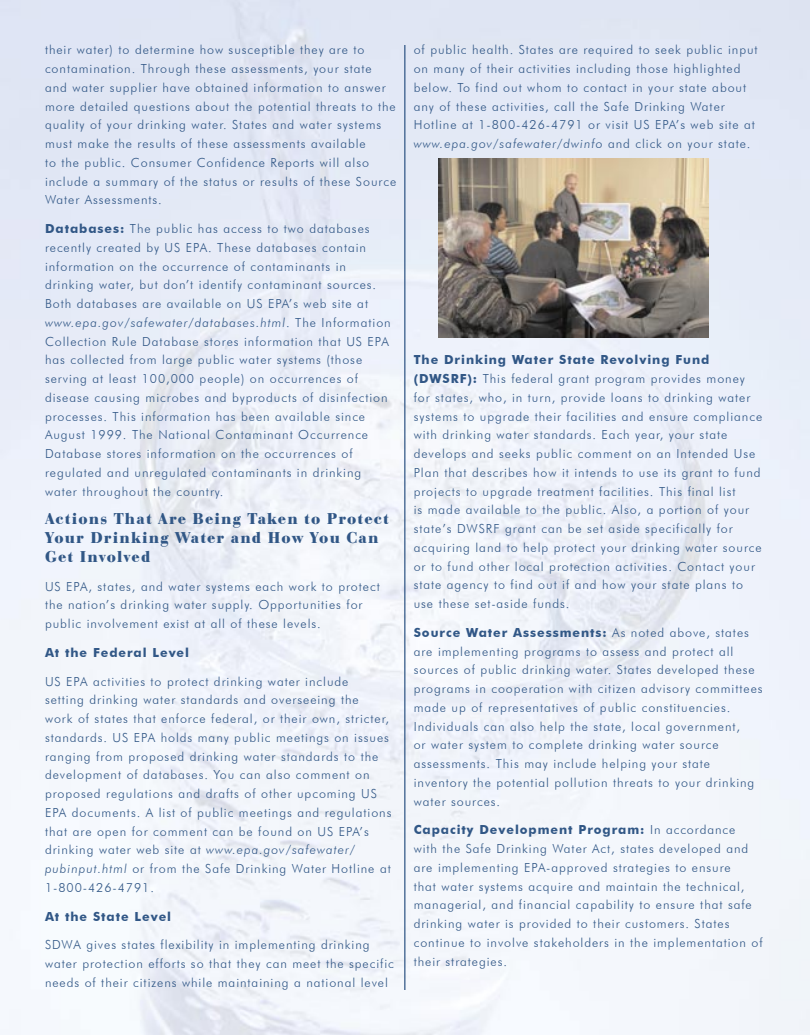
<style>
.page{position:relative;width:810px;height:1035px;background:#fff}
.page>*{position:absolute;margin:0;border:0;box-sizing:border-box;transform-origin:0 0}
.t1{font:700 16.25px/18.8px "Euro Bod T";letter-spacing:.075em;color:#315786}
.t2{font:300 12.5px/18.8px "Futura BT";letter-spacing:.075em;color:#315786}
.t3{font:700 12.5px "Futura BT";letter-spacing:.075em;color:#315786}
.s1{font-weight:700}
.s2{font-style:italic}
</style>
<div class="page">
<img style="left:0;top:0;width:810px;height:1035px">
<img style="left:439px;top:159px;width:270px;height:179px">
<hr style="left:404px;top:45px;width:1px;height:945px;background:#315786">
<p class="t2" style="left:45px;top:41px;width:353px">their water) to determine how susceptible they are to contamination. Through these assessments, your state and water supplier have obtained information to answer more detailed questions about the potential threats to the quality of your drinking water. States and water systems must make the results of these assessments available<br>to the public. Consumer Confidence Reports will also include a summary of the status or results of these Source Water Assessments.</p>
<p class="t2" style="left:45px;top:219px;width:347px"><span class="s1">Databases:</span> The public has access to two databases recently created by US EPA. These databases contain information on the occurrence of contaminants in drinking water, but don’t identify contaminant sources.<br>Both databases are available on US EPA’s web site at <span class="s2">www.epa.gov/safewater/databases.html</span>. The Information Collection Rule Database stores information that US EPA has collected from large public water systems (those serving at least 100,000 people) on occurrences of disease causing microbes and byproducts of disinfection processes. This information has been available since August 1999. The National Contaminant Occurrence Database stores information on the occurrences of regulated and unregulated contaminants in drinking water throughout the country.</p>
<p class="t1" style="left:45px;top:510px;width:345px">Actions That Are Being Taken to Protect<br>Your Drinking Water and How You Can<br>Get Involved</p>
<p class="t2" style="left:45px;top:577px;width:336px">US EPA, states, and water systems each work to protect the nation’s drinking water supply. Opportunities for public involvement exist at all of these levels.</p>
<p class="t3" style="left:45px;top:645px;width:146px">At the Federal Level</p>
<p class="t2" style="left:45px;top:672px;width:348px">US EPA activities to protect drinking water include<br>setting drinking water standards and overseeing the<br>work of states that enforce federal, or their own, stricter, standards. US EPA holds many public meetings on issues ranging from proposed drinking water standards to the development of databases. You can also comment on proposed regulations and drafts of other upcoming US EPA documents. A list of public meetings and regulations that are open for comment can be found on US EPA’s drinking water web site at <span class="s2">www.epa.gov/safewater/ pubinput.html</span> or from the Safe Drinking Water Hotline at 1-800-426-4791.</p>
<p class="t3" style="left:45px;top:909px;width:128px">At the State Level</p>
<p class="t2" style="left:45px;top:936px;width:350px">SDWA gives states flexibility in implementing drinking water protection efforts so that they can meet the specific needs of their citizens while maintaining a national level</p>
<p class="t2" style="left:414px;top:41px;width:345px">of public health. States are required to seek public input on many of their activities including those highlighted below. To find out whom to contact in your state about any of these activities, call the Safe Drinking Water Hotline at 1-800-426-4791 or visit US EPA’s web site at <span class="s2">www.epa.gov/safewater/dwinfo</span> and click on your state.</p>
<p class="t2" style="left:414px;top:351px;width:350px"><span class="s1">The Drinking Water State Revolving Fund (DWSRF):</span> This federal grant program provides money for states, who, in turn, provide loans to drinking water systems to upgrade their facilities and ensure compliance with drinking water standards. Each year, your state develops and seeks public comment on an Intended Use Plan that describes how it intends to use its grant to fund projects to upgrade treatment facilities. This final list<br>is made available to the public. Also, a portion of your state’s DWSRF grant can be set aside specifically for acquiring land to help protect your drinking water source or to fund other local protection activities. Contact your state agency to find out if and how your state plans to use these set-aside funds.</p>
<p class="t2" style="left:414px;top:623px;width:350px"><span class="s1">Source Water Assessments:</span> As noted above, states are implementing programs to assess and protect all sources of public drinking water. States developed these programs in cooperation with citizen advisory committees made up of representatives of public constituencies.<br>Individuals can also help the state, local government,<br>or water system to complete drinking water source assessments. This may include helping your state inventory the potential pollution threats to your drinking water sources.</p>
<p class="t2" style="left:414px;top:821px;width:350px"><span class="s1">Capacity Development Program:</span> In accordance<br>with the Safe Drinking Water Act, states developed and are implementing EPA-approved strategies to ensure<br>that water systems acquire and maintain the technical, managerial, and financial capability to ensure that safe drinking water is provided to their customers. States continue to involve stakeholders in the implementation of their strategies.</p>
</div>
